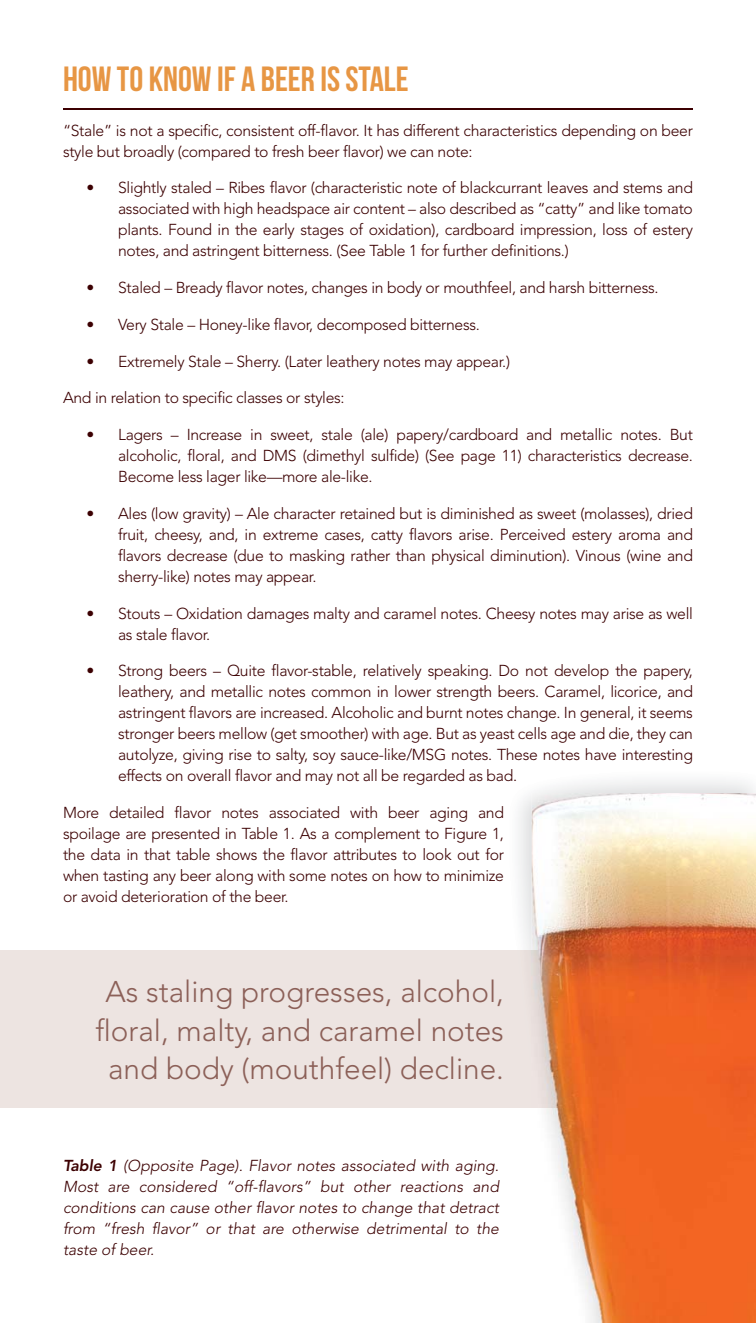
<style>
.page{position:relative;width:756px;height:1323px;background:#fff}
.page>*{position:absolute;margin:0;border:0;box-sizing:border-box;transform-origin:0 0}
.t1{font:35px "Bebas Neue";color:#e79644}
.t2{font:300 29.75px/38.5px "Avenir";color:#8c6058;text-align:center}
.t3{font:300 15.75px/21px "Avenir";letter-spacing:-.02em;color:#3c0002;text-align:justify}
.t4{font:italic 300 15.75px/21px "Avenir";color:#3c0002;text-align:justify}
.s1{color:#3c0003}
.s2{font-weight:800}
</style>
<div class="page">
<div style="left:0;top:950px;width:509px;height:157px;background:#ede4e1"></div>
<hr style="left:63px;top:108px;width:630px;height:2px;background:#3c0002">
<div style="left:509px;top:950px;width:23px;height:157px;background:#ede4e1"></div>
<img style="left:532px;top:793px;width:224px;height:530px">
<h1 class="t1" style="left:63px;top:58px;width:347px">HOW TO KNOW IF A BEER IS STALE</h1>
<p class="t3" style="left:63px;top:121px;width:631px">“Stale” is not a specific, consistent off-flavor. It has different characteristics depending on beer style but broadly (compared to fresh beer flavor) we can note:</p>
<p class="t3" style="left:118px;top:179px;width:576px;text-indent:-32px">• Slightly staled – Ribes flavor (characteristic note of blackcurrant leaves and stems and associated with high headspace air content – also described as “catty” and like tomato plants. Found in the early stages of oxidation), cardboard impression, loss of estery notes, and astringent bitterness. (See Table 1 for further definitions.)</p>
<p class="t3" style="left:87px;top:278px;width:573px">• Staled – Bready flavor notes, changes in body or mouthfeel, and harsh bitterness.</p>
<p class="t3" style="left:87px;top:315px;width:395px">• Very Stale – Honey-like flavor, decomposed bitterness.</p>
<p class="t3" style="left:87px;top:352px;width:425px">• Extremely Stale – Sherry. (Later leathery notes may appear.)</p>
<p class="t3" style="left:63px;top:389px;width:283px">And in relation to specific classes or styles:</p>
<p class="t3" style="left:118px;top:425px;width:576px;text-indent:-32px">• Lagers – Increase in sweet, stale (ale) papery/cardboard and metallic notes. But alcoholic, floral, and DMS (dimethyl sulfide) (See page 11) characteristics decrease.<br>Become less lager like—more ale-like.</p>
<p class="t3" style="left:118px;top:504px;width:576px;text-indent:-32px">• Ales (low gravity) – Ale character retained but is diminished as sweet (molasses), dried fruit, cheesy, and, in extreme cases, catty flavors arise. Perceived estery aroma and flavors decrease (due to masking rather than physical diminution). Vinous (wine and sherry-like) notes may appear.</p>
<p class="t3" style="left:118px;top:604px;width:576px;text-indent:-32px">• Stouts – Oxidation damages malty and caramel notes. Cheesy notes may arise as well as stale flavor.</p>
<p class="t3" style="left:118px;top:662px;width:576px;text-indent:-31px">• Strong beers – Quite flavor-stable, relatively speaking. Do not develop the papery, leathery, and metallic notes common in lower strength beers. Caramel, licorice, and astringent flavors are increased. Alcoholic and burnt notes change. In general, it seems stronger beers mellow (get smoother) with age. But as yeast cells age and die, they can autolyze, giving rise to salty, soy sauce-like/MSG notes. These notes have interesting effects on overall flavor and may not all be regarded as ba<span class="s1">d.</span></p>
<p class="t3" style="left:63px;top:803px;width:443px">More detailed flavor notes associated with beer aging and spoilage are presented in Table 1. As a complement to Figure 1, the data in that table shows the flavor attributes to look out for when tasting any beer along with some notes on how to minimize or avoid deterioration of the beer.</p>
<h2 class="t2" style="left:96px;top:975px;width:410px">As staling progresses, alcohol, floral, malty, and caramel notes and body (mouthfeel) decline.</h2>
<p class="t4" style="left:63px;top:1157px;width:437px"><span class="s2">Table 1</span> (Opposite Page). Flavor notes associated with aging.<br>Most are considered “off-flavors” but other reactions and conditions can cause other flavor notes to change that detract from “fresh flavor” or that are otherwise detrimental to the taste of beer.</p>
</div>
